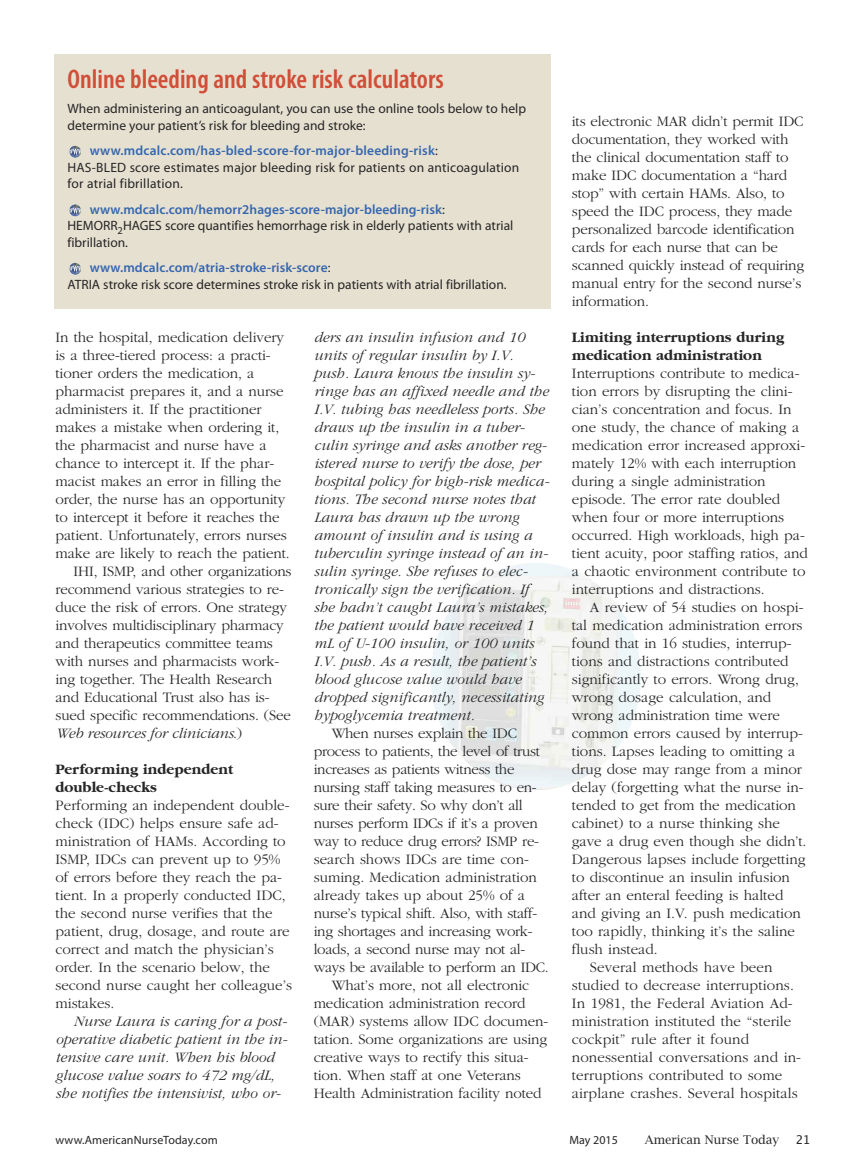
<style>
.page{position:relative;width:864px;height:1175px;background:#fff}
.page>*{position:absolute;margin:0;border:0;box-sizing:border-box;transform-origin:0 0}
.t1{font:600 condensed 27px "Myriad Pro";color:#d14e38}
.t2{font:300 15px/18px "Garamond";color:#272627}
.t3{font:italic 300 15px/18px "Garamond";letter-spacing:.005em;color:#272627}
.t4{font:300 15px "Garamond";letter-spacing:-.02em;color:#272627}
.t5{font:700 15px/18px "Garamond";color:#272627}
.t6{font:13.5px/16.5px "Myriad Pro";color:#272627}
.t7{font:12px "Myriad Pro";letter-spacing:.01em;color:#272627}
.t8{font:12px "Lucida Bright";color:#272627}
.t9{font:12px "Lucida Grande";color:#272627}
.s1{font-weight:600;color:#3667af}
.s2{font-style:normal}
</style>
<div class="page">
<img style="left:431px;top:563px;width:210px;height:227px">
<div style="left:54px;top:54px;width:496px;height:254px;background:#e6e0d0"></div>
<svg style="left:69px;top:146px;width:12px;height:12px"></svg>
<svg style="left:69px;top:204px;width:12px;height:12px"></svg>
<svg style="left:69px;top:263px;width:12px;height:12px"></svg>
<h1 class="t1" style="left:68px;top:69px;width:378px">Online bleeding and stroke risk calculators</h1>
<p class="t6" style="left:68px;top:102px;width:460px">When administering an anticoagulant, you can use the online tools below to help determine your patient’s risk for bleeding and stroke:</p>
<p class="t6" style="left:67px;top:144px;width:453px;text-indent:22px"><span class="s1">www.mdcalc.com/has-bled-score-for-major-bleeding-risk</span>:<br>HAS-BLED score estimates major bleeding risk for patients on anticoagulation for atrial fibrillation.</p>
<p class="t6" style="left:67px;top:202px;width:447px;text-indent:22px"><span class="s1">www.mdcalc.com/hemorr2hages-score-major-bleeding-risk</span>:<br>HEMORR<sub>2</sub>HAGES score quantifies hemorrhage risk in elderly patients with atrial fibrillation.</p>
<p class="t6" style="left:68px;top:261px;width:441px;text-indent:22px"><span class="s1">www.mdcalc.com/atria-stroke-risk-score</span>:<br>ATRIA stroke risk score determines stroke risk in patients with atrial fibrillation.</p>
<p class="t2" style="left:56px;top:328px;width:230px">In the hospital, medication delivery</p>
<p class="t2" style="left:56px;top:346px;width:217px">is a three-tiered process: a practi-</p>
<p class="t2" style="left:56px;top:364px;width:200px">tioner orders the medication, a</p>
<p class="t2" style="left:56px;top:382px;width:230px">pharmacist prepares it, and a nurse</p>
<p class="t2" style="left:56px;top:400px;width:208px">administers it. If the practitioner</p>
<p class="t2" style="left:56px;top:418px;width:225px">makes a mistake when ordering it,</p>
<p class="t2" style="left:56px;top:436px;width:213px">the pharmacist and nurse have a</p>
<p class="t2" style="left:56px;top:454px;width:220px">chance to intercept it. If the phar-</p>
<p class="t2" style="left:56px;top:472px;width:227px">macist makes an error in filling the</p>
<p class="t2" style="left:56px;top:490px;width:231px">order, the nurse has an opportunity</p>
<p class="t2" style="left:56px;top:508px;width:226px">to intercept it before it reaches the</p>
<p class="t2" style="left:56px;top:526px;width:233px">patient. Unfortunately, errors nurses</p>
<p class="t2" style="left:56px;top:544px;width:236px">make are likely to reach the patient.</p>
<p class="t2" style="left:74px;top:562px;width:220px">IHI, ISMP, and other organizations</p>
<p class="t2" style="left:56px;top:580px;width:230px">recommend various strategies to re-</p>
<p class="t2" style="left:56px;top:598px;width:233px">duce the risk of errors. One strategy</p>
<p class="t2" style="left:56px;top:616px;width:230px">involves multidisciplinary pharmacy</p>
<p class="t2" style="left:56px;top:634px;width:219px">and therapeutics committee teams</p>
<p class="t2" style="left:56px;top:652px;width:225px">with nurses and pharmacists work-</p>
<p class="t2" style="left:56px;top:670px;width:218px">ing together. The Health Research</p>
<p class="t2" style="left:56px;top:688px;width:216px">and Educational Trust also has is-</p>
<p class="t2" style="left:56px;top:706px;width:237px">sued specific recommendations. (See</p>
<p class="t3" style="left:56px;top:724px;width:188px">Web resources for clinicians<span class="s2">.)</span></p>
<p class="t5" style="left:56px;top:760px;width:179px">Performing independent double-checks</p>
<p class="t2" style="left:56px;top:796px;width:238px">Performing an independent double&shy;check (IDC) helps ensure safe ad&shy;ministration of HAMs. According to<br>ISMP, IDCs can prevent up to 95% of errors before they reach the pa&shy;tient. In a properly conducted IDC, the second nurse verifies that the patient, drug, dosage, and route are correct and match the physician’s order. In the scenario below, the second nurse caught her colleague’s mistakes.</p>
<p class="t3" style="left:56px;top:1012px;width:234px;text-indent:18px">Nurse Laura is caring for a post&shy;operative diabetic patient in the in&shy;tensive care unit. When his blood glucose value soars to 472 mg/dL, she notifies the intensivist, who or-</p>
<p class="t3" style="left:314px;top:328px;width:237px">ders an insulin infusion and 10 units of regular insulin by I.V. push. Laura knows the insulin sy&shy;ringe has an affixed needle and the I.V. tubing has needleless ports. She draws up the insulin in a tuber&shy;culin syringe and asks another reg&shy;istered nurse to verify the dose, per hospital policy for high-risk medica&shy;tions. The second nurse notes that Laura has drawn up the wrong amount of insulin and is using a tuberculin syringe instead of an in&shy;sulin syringe. She refuses to elec&shy;tronically sign the verification. If she hadn’t caught Laura’s mistakes, the patient would have received 1 mL of U-100 insulin, or 100 units I.V. push. As a result, the patient’s blood glucose value would have dropped significantly, necessitating hypoglycemia treatment.</p>
<p class="t4" style="left:332px;top:724px;width:187px">When nurses explain the IDC</p>
<p class="t4" style="left:314px;top:742px;width:228px">process to patients, the level of trust</p>
<p class="t4" style="left:314px;top:760px;width:202px">increases as patients witness the</p>
<p class="t4" style="left:314px;top:778px;width:225px">nursing staff taking measures to en-</p>
<p class="t4" style="left:314px;top:796px;width:211px">sure their safety. So why don’t all</p>
<p class="t4" style="left:314px;top:814px;width:226px">nurses perform IDCs if it’s a proven</p>
<p class="t4" style="left:314px;top:832px;width:227px">way to reduce drug errors? ISMP re-</p>
<p class="t2" style="left:314px;top:850px;width:217px">search shows IDCs are time con-</p>
<p class="t2" style="left:314px;top:868px;width:225px">suming. Medication administration</p>
<p class="t2" style="left:314px;top:886px;width:213px">already takes up about 25% of a</p>
<p class="t4" style="left:314px;top:904px;width:225px">nurse’s typical shift. Also, with staff-</p>
<p class="t4" style="left:314px;top:922px;width:220px">ing shortages and increasing work-</p>
<p class="t4" style="left:314px;top:940px;width:213px">loads, a second nurse may not al-</p>
<p class="t4" style="left:314px;top:958px;width:237px">ways be available to perform an IDC.</p>
<p class="t2" style="left:332px;top:976px;width:199px">What’s more, not all electronic</p>
<p class="t2" style="left:314px;top:994px;width:213px">medication administration record</p>
<p class="t2" style="left:314px;top:1012px;width:236px">(MAR) systems allow IDC documen-</p>
<p class="t2" style="left:314px;top:1030px;width:235px">tation. Some organizations are using</p>
<p class="t2" style="left:314px;top:1048px;width:216px">creative ways to rectify this situa-</p>
<p class="t2" style="left:314px;top:1066px;width:209px">tion. When staff at one Veterans</p>
<p class="t2" style="left:314px;top:1084px;width:229px">Health Administration facility noted</p>
<p class="t2" style="left:572px;top:112px;width:234px">its electronic MAR didn’t permit IDC documentation, they worked with the clinical documentation staff to make IDC documentation a “hard stop” with certain HAMs. Also, to speed the IDC process, they made personalized barcode identification cards for each nurse that can be scanned quickly instead of requiring manual entry for the second nurse’s information.</p>
<p class="t5" style="left:572px;top:328px;width:214px">Limiting interruptions during medication administration</p>
<p class="t2" style="left:572px;top:364px;width:238px">Interruptions contribute to medica&shy;tion errors by disrupting the clini&shy;cian’s concentration and focus. In one study, the chance of making a medication error increased approxi&shy;mately 12% with each interruption during a single administration episode. The error rate doubled when four or more interruptions occurred. High workloads, high pa&shy;tient acuity, poor staffing ratios, and a chaotic environment contribute to interruptions and distractions.</p>
<p class="t2" style="left:590px;top:598px;width:215px">A review of 54 studies on hospi-</p>
<p class="t2" style="left:572px;top:616px;width:232px">tal medication administration errors</p>
<p class="t2" style="left:572px;top:634px;width:221px">found that in 16 studies, interrup-</p>
<p class="t2" style="left:572px;top:652px;width:218px">tions and distractions contributed</p>
<p class="t2" style="left:572px;top:670px;width:229px">significantly to errors. Wrong drug,</p>
<p class="t2" style="left:572px;top:688px;width:201px">wrong dosage calculation, and</p>
<p class="t2" style="left:572px;top:706px;width:210px">wrong administration time were</p>
<p class="t2" style="left:572px;top:724px;width:233px">common errors caused by interrup-</p>
<p class="t2" style="left:572px;top:742px;width:225px">tions. Lapses leading to omitting a</p>
<p class="t2" style="left:572px;top:760px;width:232px">drug dose may range from a minor</p>
<p class="t2" style="left:572px;top:778px;width:233px">delay (forgetting what the nurse in-</p>
<p class="t2" style="left:572px;top:796px;width:226px">tended to get from the medication</p>
<p class="t2" style="left:572px;top:814px;width:210px">cabinet) to a nurse thinking she</p>
<p class="t2" style="left:572px;top:832px;width:236px">gave a drug even though she didn’t.</p>
<p class="t2" style="left:572px;top:850px;width:235px">Dangerous lapses include forgetting</p>
<p class="t2" style="left:572px;top:868px;width:220px">to discontinue an insulin infusion</p>
<p class="t2" style="left:572px;top:886px;width:213px">after an enteral feeding is halted</p>
<p class="t2" style="left:572px;top:904px;width:230px">and giving an I.V. push medication</p>
<p class="t2" style="left:572px;top:922px;width:225px">too rapidly, thinking it’s the saline</p>
<p class="t2" style="left:572px;top:940px;width:87px">flush instead.</p>
<p class="t2" style="left:590px;top:958px;width:184px">Several methods have been</p>
<p class="t2" style="left:572px;top:976px;width:224px">studied to decrease interruptions.</p>
<p class="t2" style="left:572px;top:994px;width:222px">In 1981, the Federal Aviation Ad-</p>
<p class="t2" style="left:572px;top:1012px;width:221px">ministration instituted the “sterile</p>
<p class="t2" style="left:572px;top:1030px;width:179px">cockpit” rule after it found</p>
<p class="t2" style="left:572px;top:1048px;width:231px">nonessential conversations and in-</p>
<p class="t2" style="left:572px;top:1066px;width:212px">terruptions contributed to some</p>
<p class="t2" style="left:572px;top:1084px;width:228px">airplane crashes. Several hospitals</p>
<p class="t7" style="left:56px;top:1135px;width:164px">www.AmericanNurseToday.com</p>
<p class="t7" style="left:569px;top:1135px;width:50px">May 2015</p>
<p class="t8" style="left:645px;top:1132px;width:136px">American Nurse Today</p>
<p class="t9" style="left:796px;top:1132px;width:16px">21</p>
</div>
